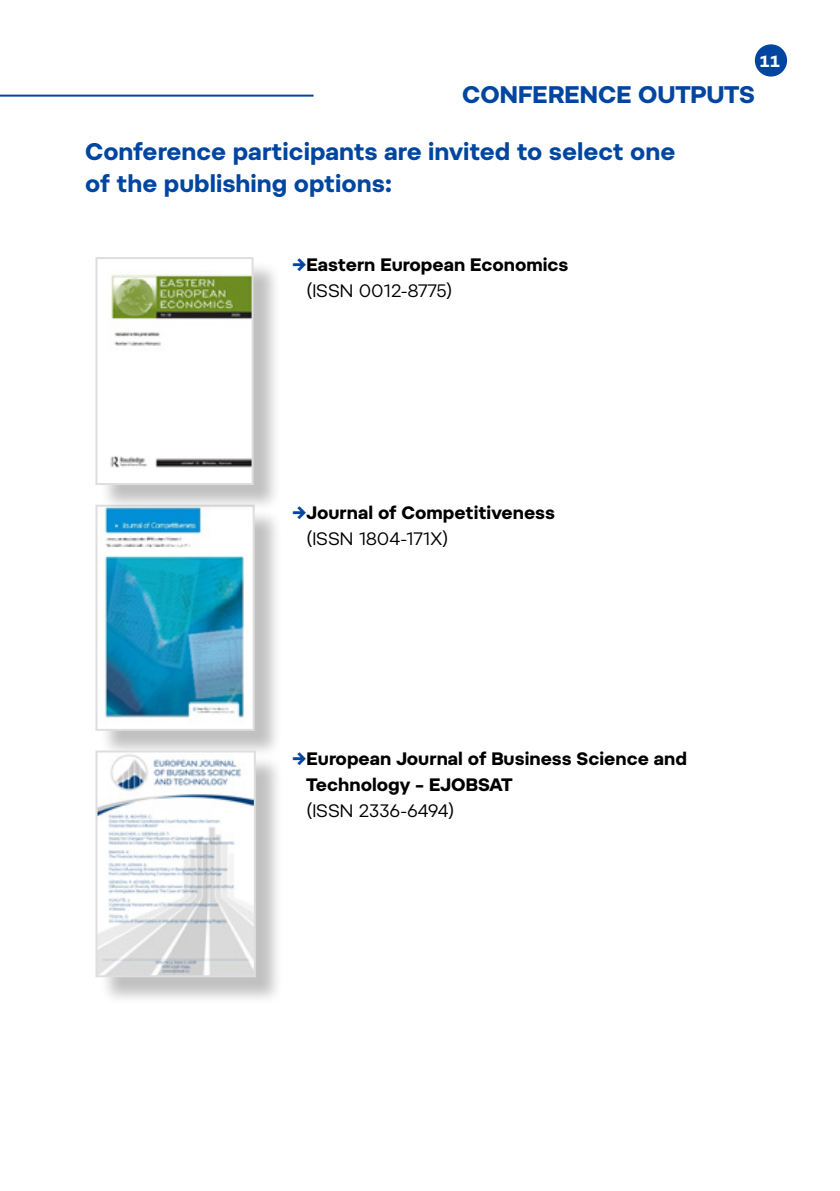
<style>
.page{position:relative;width:840px;height:1191px;background:#fff}
.page>*{position:absolute;margin:0;border:0;box-sizing:border-box;transform-origin:0 0}
.t1{font:700 24px/32px "Pepi";color:#0046a0}
.t2{font:700 18px/26px "Pepi";color:#000}
.t3{font:18px "Pepi";color:#000}
.t4{font:700 16.4px "Pepi";color:#fff}
.s1{color:#0046a0}
.s2{font-weight:400}
</style>
<div class="page">
<div style="left:754px;top:44px;width:32px;height:33px;background:#0046a0;border-radius:50%"></div>
<hr style="left:0;top:95px;width:313px;height:2px;background:#0046a0">
<div style="left:99px;top:508px;width:183px;height:250px;background:#000;opacity:.25"></div>
<img style="left:99px;top:513px;width:152px;height:215px">
<div style="left:95px;top:505px;width:159px;height:226px;border:2px solid #dedede"></div>
<div style="left:99px;top:260px;width:182px;height:253px;background:#000;opacity:.25"></div>
<img style="left:99px;top:260px;width:151px;height:222px">
<div style="left:95px;top:257px;width:158px;height:228px;border:2px solid #dedede"></div>
<div style="left:99px;top:753px;width:185px;height:252px;background:#000;opacity:.25"></div>
<img style="left:98px;top:753px;width:155px;height:221px">
<div style="left:95px;top:750px;width:161px;height:227px;border:2px solid #dedede"></div>
<p class="t4" style="left:758px;top:51px;width:23px">11</p>
<h1 class="t1" style="left:462px;top:78px;width:294px">CONFERENCE OUTPUTS</h1>
<h1 class="t1" style="left:85px;top:134px;width:591px">Conference participants are invited to select one of the publishing options:</h1>
<p class="t2" style="left:306px;top:252px;width:263px;text-indent:-14px"><span class="s1">→</span>Eastern European Economics <span class="s2">(ISSN 0012‑8775)</span></p>
<p class="t2" style="left:306px;top:499px;width:250px;text-indent:-14px"><span class="s1">→</span>Journal of Competitiveness <span class="s2">(ISSN 1804‑171X)</span></p>
<p class="t2" style="left:306px;top:745px;width:382px;text-indent:-14px"><span class="s1">→</span>European Journal of Business Science and<br>Technology – EJOBSAT</p>
<p class="t3" style="left:306px;top:799px;width:149px">(ISSN 2336‑6494)</p>
</div>
